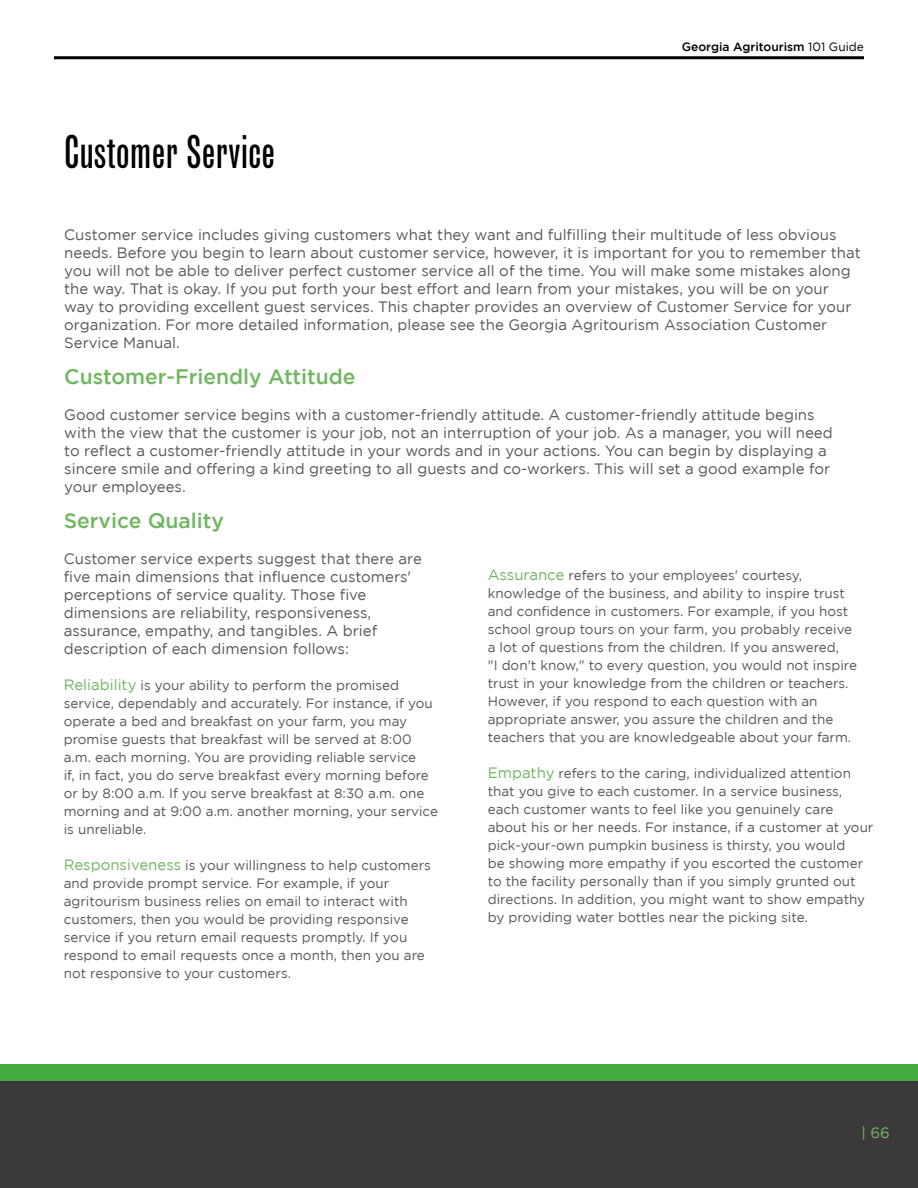
<style>
.page{position:relative;width:918px;height:1188px;background:#fff}
.page>*{position:absolute;margin:0;border:0;box-sizing:border-box;transform-origin:0 0}
.t1{font:45px "Grotesque MT Std Extra Cond";color:#000}
.t2{font:500 21px "Gotham";color:#6fb760}
.t3{font:15px/18px "Gotham";color:#57585a}
.t4{font:15px "Gotham";color:#6fb760}
.t5{font:13.5px/18px "Gotham";color:#57585a}
.t6{font:500 12px "Gotham";color:#000}
.s1{font-weight:400}
.s2{font-size:15px;color:#6fb760}
</style>
<div class="page">
<div style="left:0;top:1078px;width:918px;height:110px;background:#3b393a"></div>
<div style="left:0;top:1065px;width:918px;height:16px;background:#44aa42"></div>
<hr style="left:54px;top:56px;width:810px;height:3px;background:#000">
<p class="t1" style="left:64px;top:125px;width:212px">Customer Service</p>
<p class="t6" style="left:682px;top:40px;width:184px">Georgia Agritourism <span class="s1">101 Guide</span></p>
<p class="t3" style="left:64px;top:226px;width:798px">Customer service includes giving customers what they want and fulfilling their multitude of less obvious needs. Before you begin to learn about customer service, however, it is important for you to remember that you will not be able to deliver perfect customer service all of the time. You will make some mistakes along the way. That is okay. If you put forth your best effort and learn from your mistakes, you will be on your way to providing excellent guest services. This chapter provides an overview of Customer Service for your organization. For more detailed information, please see the Georgia Agritourism Association Customer Service Manual.</p>
<p class="t2" style="left:64px;top:365px;width:293px">Customer-Friendly Attitude</p>
<p class="t3" style="left:64px;top:406px;width:770px">Good customer service begins with a customer-friendly attitude. A customer-friendly attitude begins with the view that the customer is your job, not an interruption of your job. As a manager, you will need to reflect a customer-friendly attitude in your words and in your actions. You can begin by displaying a sincere smile and offering a kind greeting to all guests and co-workers. This will set a good example for your employees.</p>
<p class="t2" style="left:64px;top:509px;width:162px">Service Quality</p>
<p class="t3" style="left:64px;top:550px;width:360px">Customer service experts suggest that there are five main dimensions that influence customers' perceptions of service quality. Those five dimensions are reliability, responsiveness, assurance, empathy, and tangibles. A brief description of each dimension follows:</p>
<p class="t5" style="left:64px;top:676px;width:376px"><span class="s2">Reliability</span> is your ability to perform the promised service, dependably and accurately. For instance, if you operate a bed and breakfast on your farm, you may promise guests that breakfast will be served at 8:00 a.m. each morning. You are providing reliable service<br>if, in fact, you do serve breakfast every morning before or by 8:00 a.m. If you serve breakfast at 8:30 a.m. one morning and at 9:00 a.m. another morning, your service is unreliable.</p>
<p class="t5" style="left:64px;top:856px;width:369px"><span class="s2">Responsiveness</span> is your willingness to help customers and provide prompt service. For example, if your agritourism business relies on email to interact with customers, then you would be providing responsive service if you return email requests promptly. If you respond to email requests once a month, then you are not responsive to your customers.</p>
<p class="t5" style="left:488px;top:566px;width:371px"><span class="s2">Assurance</span> refers to your employees' courtesy, knowledge of the business, and ability to inspire trust and confidence in customers. For example, if you host school group tours on your farm, you probably receive a lot of questions from the children. If you answered,<br>"I don't know," to every question, you would not inspire trust in your knowledge from the children or teachers.<br>However, if you respond to each question with an appropriate answer, you assure the children and the teachers that you are knowledgeable about your farm.</p>
<p class="t5" style="left:488px;top:764px;width:387px"><span class="s2">Empathy</span> refers to the caring, individualized attention that you give to each customer. In a service business, each customer wants to feel like you genuinely care about his or her needs. For instance, if a customer at your pick-your-own pumpkin business is thirsty, you would<br>be showing more empathy if you escorted the customer to the facility personally than if you simply grunted out directions. In addition, you might want to show empathy by providing water bottles near the picking site.</p>
<p class="t4" style="left:861px;top:1124px;width:30px">| 66</p>
</div>
